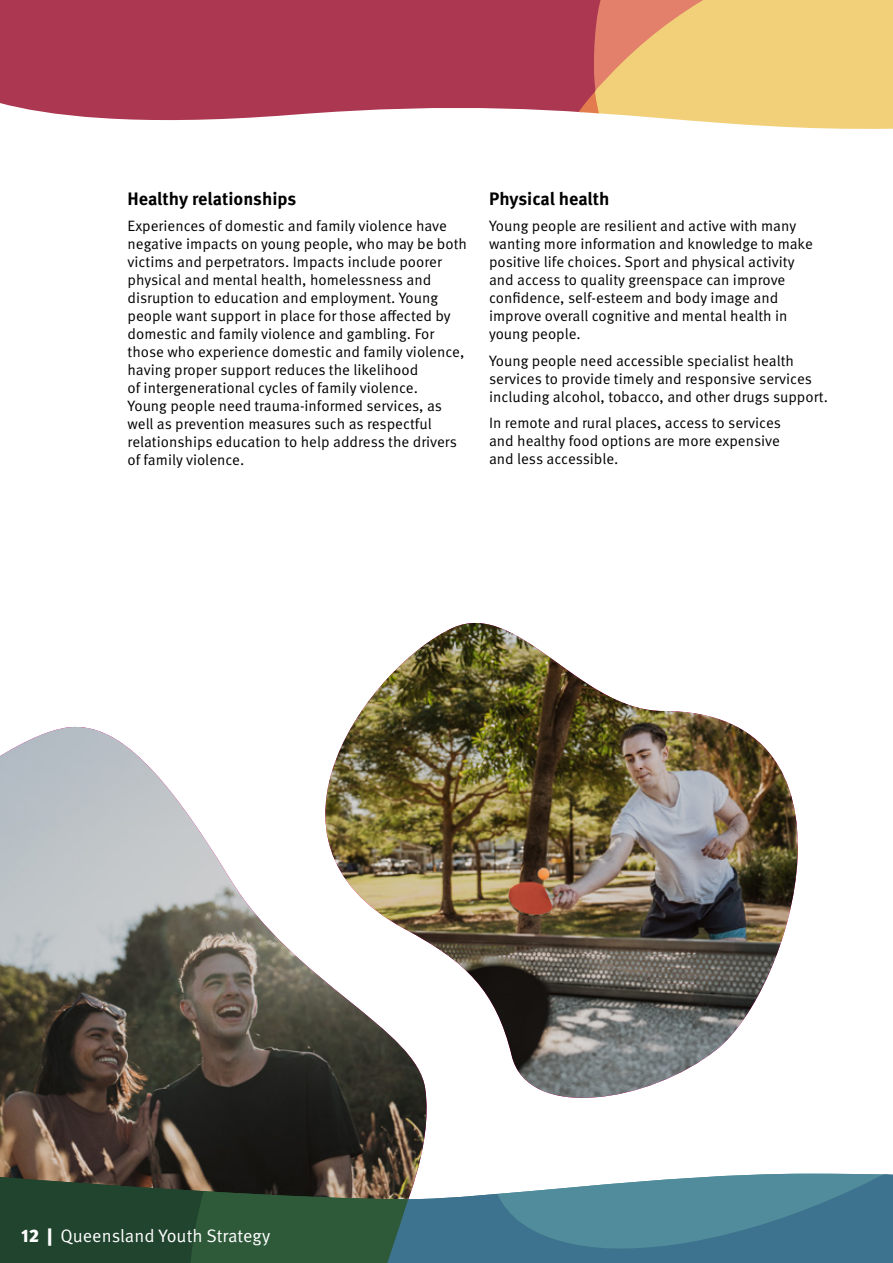
<style>
.page{position:relative;width:893px;height:1263px;background:#fff}
.page>*{position:absolute;margin:0;border:0;box-sizing:border-box;transform-origin:0 0}
.t1{font:700 18px "Meta OT";color:#000}
.t2{font:18px "Meta OT Norm";color:#fff}
.t3{font:15px/18px "Meta OT Norm";color:#000}
.s1{font-family:"Meta OT";font-weight:900}
</style>
<div class="page">
<img style="left:0;top:727px;width:427px;height:447px">
<svg style="left:465px;top:1174px;width:428px;height:89px;background:#55899d"></svg>
<svg style="left:0;top:1174px;width:465px;height:89px;background:#365442"></svg>
<div style="left:0;top:0;width:502px;height:121px;background:#ac3751"></div>
<svg style="left:502px;top:0;width:391px;height:129px;background:#e3ad78"></svg>
<svg style="left:238px;top:727px;width:189px;height:394px"></svg>
<img style="left:324px;top:623px;width:474px;height:476px">
<p class="t1" style="left:128px;top:188px;width:170px">Healthy relationships</p>
<p class="t3" style="left:128px;top:218px;width:341px">Experiences of domestic and family violence have negative impacts on young people, who may be both victims and perpetrators. Impacts include poorer physical and mental health, homelessness and disruption to education and employment. Young people want support in place for those affected by domestic and family violence and gambling. For those who experience domestic and family violence, having proper support reduces the likelihood<br>of intergenerational cycles of family violence.<br>Young people need trauma-informed services, as well as prevention measures such as respectful relationships education to help address the drivers of family violence.</p>
<p class="t1" style="left:489px;top:188px;width:122px">Physical health</p>
<p class="t3" style="left:489px;top:218px;width:325px">Young people are resilient and active with many wanting more information and knowledge to make positive life choices. Sport and physical activity and access to quality greenspace can improve confidence, self-esteem and body image and improve overall cognitive and mental health in young people.</p>
<p class="t3" style="left:489px;top:352px;width:340px">Young people need accessible specialist health services to provide timely and responsive services including alcohol, tobacco, and other drugs support.</p>
<p class="t3" style="left:489px;top:415px;width:294px;text-align:justify">In remote and rural places, access to services and healthy food options are more expensive and less accessible.</p>
<p class="t2" style="left:21px;top:1225px;width:251px"><span class="s1">12 |</span> Queensland Youth Strategy</p>
</div>
